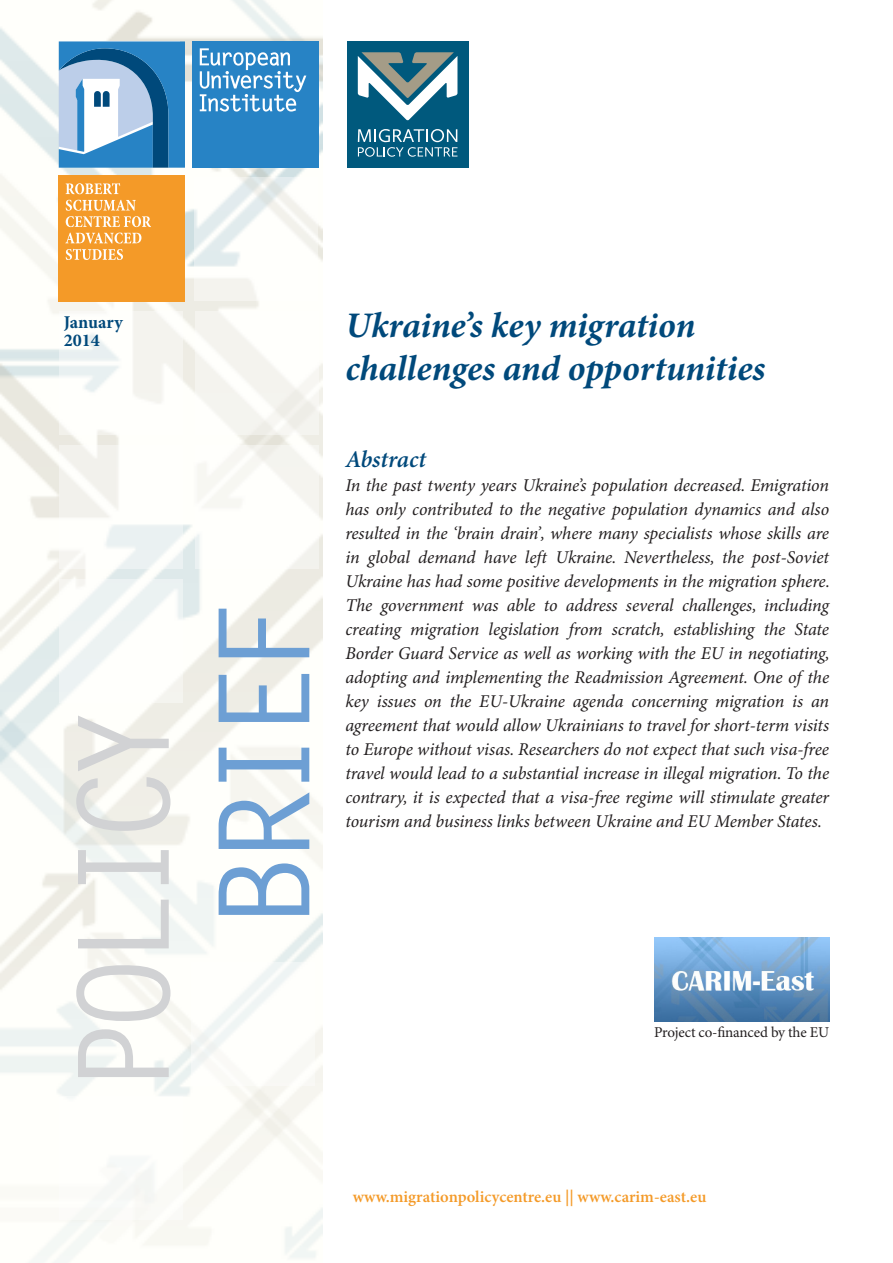
<style>
.page{position:relative;width:893px;height:1263px;background:#fff}
.page>*{position:absolute;margin:0;border:0;box-sizing:border-box;transform-origin:0 0}
.t1{font:700 126px "Letter Gothic Std";letter-spacing:-.1em;color:#d1d2d4}
.t2{font:700 126px "Letter Gothic Std";letter-spacing:-.1em;color:#6d9fd4}
.Highlights{font:italic 700 36px/43.2px "Minion Pro";letter-spacing:-.005em;color:#00497b}
.Highlights-2{font:italic 600 24px "Minion Pro";letter-spacing:-.005em;color:#00497b}
.highlights_body{font:italic 18px/24px "Minion Pro";letter-spacing:-.01em;color:#231f20;text-align:justify}
.t3{font:700 18px "Minion Pro";color:#00497b}
.t4{font:600 16.5px "Minion Pro";color:#f49a28}
.t5{font:15px "Minion Pro";letter-spacing:-.01em;color:#231f20}
</style>
<div class="page">
<img style="left:0;top:0;width:323px;height:1258px">
<div style="left:192px;top:41px;width:127px;height:127px;background:#2783c5"></div>
<svg style="left:200px;top:48px;width:106px;height:64px"></svg>
<svg style="left:59px;top:41px;width:126px;height:127px;background:#669eca"></svg>
<div style="left:59px;top:175px;width:126px;height:126px;background:#f49a28"></div>
<svg style="left:65px;top:233px;width:76px;height:27px"></svg>
<svg style="left:66px;top:200px;width:85px;height:27px"></svg>
<svg style="left:66px;top:183px;width:54px;height:11px"></svg>
<svg style="left:60px;top:311px;width:123px;height:124px"></svg>
<div style="left:195px;top:311px;width:123px;height:124px;background:#f7f6f2"></div>
<div style="left:60px;top:445px;width:123px;height:123px;background:linear-gradient(to bottom,#fcfaf6,#f5f8f7)"></div>
<div style="left:195px;top:445px;width:123px;height:123px;background:linear-gradient(to right,#fdfdfa,#fbfaf6)"></div>
<div style="left:60px;top:578px;width:123px;height:124px;background:linear-gradient(to bottom,#f2f6f5,#fdfdfa)"></div>
<div style="left:191px;top:962px;width:124px;height:124px;background:#fff"></div>
<div style="left:60px;top:1096px;width:123px;height:124px;background:#fff"></div>
<svg style="left:194px;top:177px;width:124px;height:124px"></svg>
<div style="left:347px;top:41px;width:121px;height:127px;background:#00597d"></div>
<svg style="left:358px;top:129px;width:99px;height:28px"></svg>
<svg style="left:358px;top:52px;width:99px;height:68px"></svg>
<img style="left:654px;top:938px;width:175px;height:83px">
<p class="t3" style="left:64px;top:311px;width:61px">January</p>
<p class="t3" style="left:64px;top:329px;width:37px">2014</p>
<p class="t1" style="left:46px;top:1094px;width:392px;rotate:-90deg">POLICY</p>
<p class="t2" style="left:187px;top:928px;width:329px;rotate:-90deg">BRIEF</p>
<p class="Highlights" style="left:345px;top:305px;width:421px">Ukraine’s key migration challenges and opportunities</p>
<p class="Highlights-2" style="left:345px;top:445px;width:82px">Abstract</p>
<p class="highlights_body" style="left:345px;top:474px;width:486px">In the past twenty years Ukraine’s population decreased. Emigration has only contributed to the negative population dynamics and also resulted in the ‘brain drain’, where many specialists whose skills are in global demand have left Ukraine. Nevertheless, the post-Soviet Ukraine has had some positive developments in the migration sphere.<br>The government was able to address several challenges, including creating migration legislation from scratch, establishing the State Border Guard Service as well as working with the EU in negotiating, adopting and implementing the Readmission Agreement. One of the key issues on the EU-Ukraine agenda concerning migration is an agreement that would allow Ukrainians to travel for short-term visits to Europe without visas. Researchers do not expect that such visa-free travel would lead to a substantial increase in illegal migration. To the contrary, it is expected that a visa-free regime will stimulate greater tourism and business links between Ukraine and EU Member States.</p>
<p class="t5" style="left:654px;top:1023px;width:177px">Project co-financed by the EU</p>
<p class="t4" style="left:353px;top:1187px;width:355px">www.migrationpolicycentre.eu || www.carim-east.eu</p>
</div>
